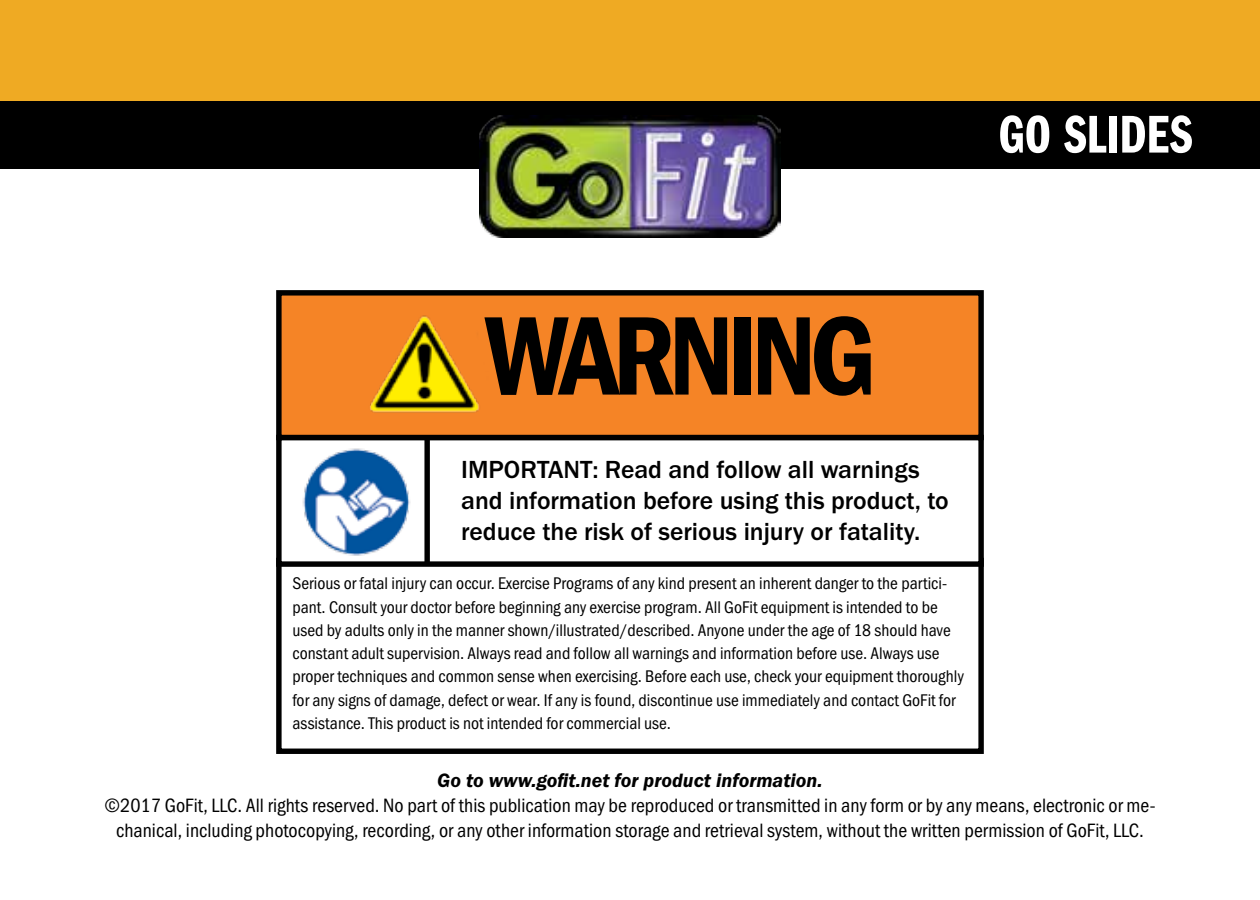
<style>
.page{position:relative;width:1260px;height:900px;background:#fff}
.page>*{position:absolute;margin:0;border:0;box-sizing:border-box;transform-origin:0 0}
.t1{font:115.75px "Franklin Gothic URW Con Dem";letter-spacing:-.06em;color:#000}
.t2{font:55px "Franklin Gothic URW Com Dem";color:#fff}
.t3{font:500 25.75px/30.8px "Franklin Gothic URW";color:#000}
.t4{font:20px/25px "Franklin Gothic URW Con Boo";color:#000;text-align:center}
.t5{font:20px "Franklin Gothic URW Dem Ita";color:#000}
.t6{font:17.5px/23.2px "Franklin Gothic URW Con Boo";color:#000}
</style>
<div class="page">
<div style="left:0;top:0;width:1260px;height:169px;background:#efaa23"></div>
<div style="left:0;top:101px;width:1260px;height:68px;background:#000"></div>
<img style="left:480px;top:115px;width:300px;height:123px">
<div style="left:276px;top:558px;width:708px;height:196px;border:5px solid #000"></div>
<div style="left:279px;top:438px;width:702px;height:126px;background:#fff"></div>
<div style="left:276px;top:435px;width:708px;height:132px;border:5px solid #000"></div>
<div style="left:279px;top:293px;width:702px;height:145px;background:#f58426"></div>
<div style="left:276px;top:290px;width:708px;height:150px;border:5px solid #000"></div>
<img style="left:283px;top:434px;width:137px;height:133px">
<div style="left:424px;top:438px;width:6px;height:125px;background:#000"></div>
<img style="left:370px;top:315px;width:109px;height:98px">
<h2 class="t2" style="left:999px;top:103px;width:195px">GO SLIDES</h2>
<h1 class="t1" style="left:485px;top:279px;width:393px">WARNING</h1>
<h3 class="t3" style="left:461px;top:454px;width:489px">IMPORTANT: Read and follow all warnings and information before using this product, to reduce the risk of serious injury or fatality.</h3>
<p class="t6" style="left:292px;top:572px;width:673px">Serious or fatal injury can occur. Exercise Programs of any kind present an inherent danger to the partici&shy;pant. Consult your doctor before beginning any exercise program. All GoFit equipment is intended to be used by adults only in the manner shown/illustrated/described. Anyone under the age of 18 should have constant adult supervision. Always read and follow all warnings and information before use. Always use proper techniques and common sense when exercising. Before each use, check your equipment thoroughly for any signs of damage, defect or wear. If any is found, discontinue use immediately and contact GoFit for assistance. This product is not intended for commercial use.</p>
<p class="t5" style="left:437px;top:767px;width:387px">Go to www.gofit.net for product information.</p>
<p class="t4" style="left:105px;top:793px;width:1052px">©2017 GoFit, LLC. All rights reserved. No part of this publication may be reproduced or transmitted in any form or by any means, electronic or me&shy;chanical, including photocopying, recording, or any other information storage and retrieval system, without the written permission of GoFit, LLC.</p>
</div>
